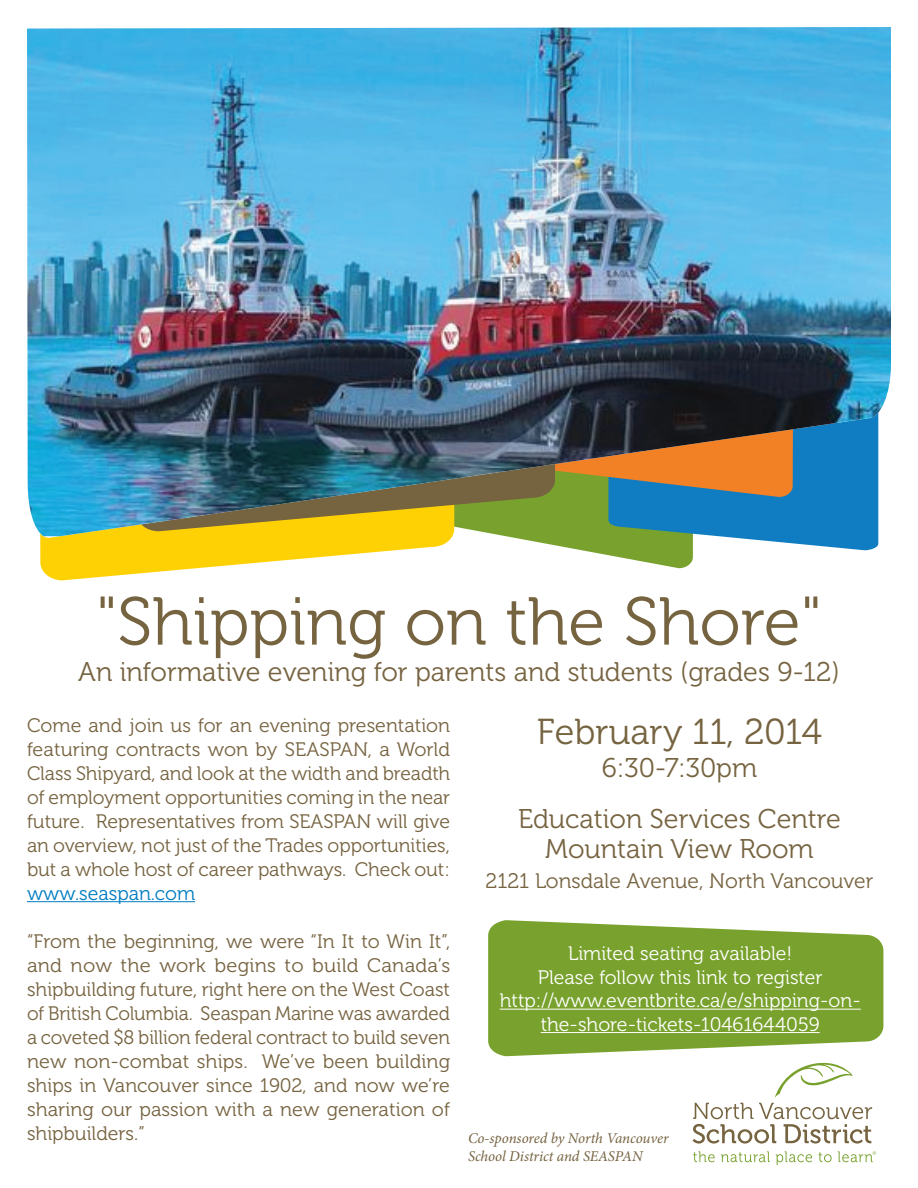
<style>
.page{position:relative;width:918px;height:1188px;background:#fff}
.page>*{position:absolute;margin:0;border:0;box-sizing:border-box;transform-origin:0 0}
.t1{font:67.5px "Museo 300";color:#766340}
.t2{font:36px "Museo 300";color:#766340}
.t3{font:27px/51px "Museo 300";color:#766340;text-align:center}
.t4{font:21px "Museo 300";color:#766340}
.t5{font:19.5px/24px "Museo 300";color:#766340;text-align:justify}
.t6{font:19.5px/23.4px "Museo 300";color:#fff;text-align:center}
.t7{font:19.5px "Museo 300";color:#007cc2}
.t8{font:italic 15px/18px "Minion Pro";letter-spacing:-.005em;color:#766340}
</style>
<div class="page">
<svg style="left:693px;top:1103px;width:179px;height:41px"></svg>
<svg style="left:693px;top:1151px;width:22px;height:11px"></svg>
<svg style="left:721px;top:1151px;width:49px;height:11px"></svg>
<svg style="left:776px;top:1151px;width:36px;height:14px"></svg>
<svg style="left:819px;top:1152px;width:13px;height:10px"></svg>
<svg style="left:775px;top:1063px;width:78px;height:34px"></svg>
<svg style="left:838px;top:1151px;width:38px;height:11px"></svg>
<svg style="left:516px;top:538px;width:177px;height:30px"></svg>
<svg style="left:40px;top:538px;width:411px;height:42px;fill:#fed105"></svg>
<svg style="left:608px;top:538px;width:270px;height:12px"></svg>
<img style="left:27px;top:27px;width:864px;height:509px">
<hr style="left:27px;top:901px;width:168px;height:1px;background:#007cc2">
<svg style="left:488px;top:920px;width:395px;height:136px;background:#87ac45"></svg>
<hr style="left:500px;top:1009px;width:361px;height:1px;background:#fff">
<hr style="left:541px;top:1032px;width:279px;height:1px;background:#fff">
<h1 class="t1" style="left:96px;top:585px;width:727px">"Shipping on the Shore"</h1>
<h3 class="t3" style="left:78px;top:647px;width:763px">An informative evening for parents and students (grades 9-12)</h3>
<p class="t5" style="left:27px;top:713px;width:425px">Come and join us for an evening presentation featuring contracts won by SEASPAN, a World Class Shipyard, and look at the width and breadth of employment opportunities coming in the near future. Representatives from SEASPAN will give an overview, not just of the Trades opportunities, but a whole host of career pathways. Check out:</p>
<p class="t7" style="left:27px;top:883px;width:170px">www.seaspan.com</p>
<p class="t5" style="left:27px;top:929px;width:425px">“From the beginning, we were “In It to Win It”, and now the work begins to build Canada’s shipbuilding future, right here on the West Coast of British Columbia. Seaspan Marine was awarded a coveted $8 billion federal contract to build seven new non-combat ships. We’ve been building ships in Vancouver since 1902, and now we’re sharing our passion with a new generation of shipbuilders.”</p>
<h2 class="t2" style="left:537px;top:712px;width:287px">February 11, 2014</h2>
<h3 class="t3" style="left:518px;top:743px;width:324px">6:30-7:30pm<br>Education Services Centre</h3>
<h3 class="t3" style="left:545px;top:824px;width:270px">Mountain View Room</h3>
<p class="t4" style="left:486px;top:870px;width:389px">2121 Lonsdale Avenue, North Vancouver</p>
<p class="t6" style="left:500px;top:942px;width:363px">Limited seating available!<br>Please follow this link to register http://www.eventbrite.ca/e/shipping-on&shy;the-shore-tickets-10461644059</p>
<p class="t8" style="left:468px;top:1129px;width:202px">Co-sponsored by North Vancouver<br>School District and SEASPAN</p>
</div>
